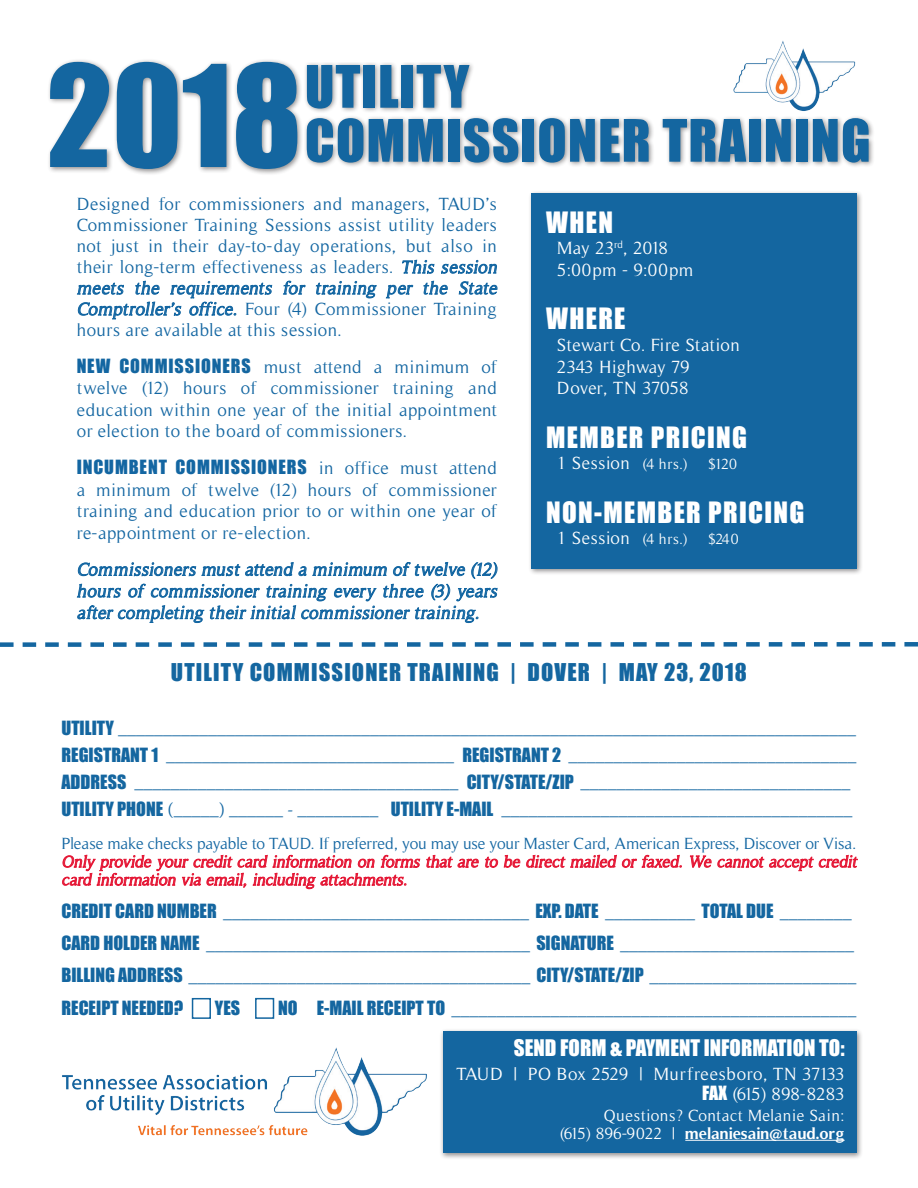
<style>
.page{position:relative;width:918px;height:1188px;background:#fff}
.page>*{position:absolute;margin:0;border:0;box-sizing:border-box;transform-origin:0 0}
.t1{font:130.5px "Impact";color:#1466a0}
.t2{font:54px "Impact";letter-spacing:.02em;color:#1466a0}
.t3{font:27px "Impact";letter-spacing:.05em;color:#fff}
.t4{font:22.5px "Impact";letter-spacing:.05em;color:#1466a0}
.t5{font:21px "Impact";color:#fff}
.t6{font:18px/21px "Timeless";letter-spacing:.03em;color:#1366a2;text-align:justify}
.t7{font:18px/27px "Minion Pro";color:#1366a2}
.t8{font:italic 18px/21.6px "Timeless";color:#1366a2;text-align:justify}
.t9{font:18px "Timeless";color:#fff}
.t10{font:18px "Myriad Pro";color:#1366a2}
.t11{font:18px "Timeless";letter-spacing:.025em;color:#fff}
.t12{font:18px "Timeless";letter-spacing:.03em;color:#fff}
.t13{font:18px "Impact";color:#1466a0}
.t14{font:18px "Timeless";letter-spacing:.06em;color:#fff}
.text{font:italic 16.5px/18px "Timeless";color:#e51836}
.text-2{font:16.5px "Timeless";letter-spacing:-.01em;color:#1366a2}
.t15{font:700 16.5px "Timeless";color:#fff}
.t16{font:16.5px "Timeless";letter-spacing:.03em;color:#fff}
.t17{font:15px "Timeless";letter-spacing:-.04em;color:#fff}
.s1{font-style:italic}
.s2{font-family:"Impact"}
.s3{font-family:"Impact";color:#1466a0}
.s4{font-size:15px}
.s5{font-weight:400}
</style>
<div class="page">
<svg style="left:283px;top:280px;width:23px;height:15px"></svg>
<svg style="left:316px;top:280px;width:61px;height:19px"></svg>
<svg style="left:386px;top:259px;width:112px;height:40px"></svg>
<svg style="left:77px;top:280px;width:196px;height:40px"></svg>
<svg style="left:77px;top:562px;width:421px;height:62px"></svg>
<svg style="left:0;top:642px;width:918px;height:5px"></svg>
<img style="left:62px;top:1047px;width:365px;height:89px">
<div style="left:528px;top:190px;width:335px;height:386px;background:#231f20;opacity:.5"></div>
<div style="left:531px;top:194px;width:325px;height:375px;background:#1466a0"></div>
<div style="left:439px;top:1028px;width:424px;height:132px;background:#231f20;opacity:.5"></div>
<div style="left:443px;top:1032px;width:413px;height:121px;background:#1466a0"></div>
<hr style="left:685px;top:1140px;width:160px;height:1px;background:#fff">
<div style="left:47px;top:59px;width:257px;height:117px;background:#231f20;opacity:.5"></div>
<div style="left:303px;top:62px;width:572px;height:107px;background:#231f20;opacity:.5"></div>
<svg style="left:485px;top:854px;width:197px;height:14px"></svg>
<svg style="left:690px;top:854px;width:168px;height:18px"></svg>
<svg style="left:62px;top:854px;width:417px;height:36px"></svg>
<div style="left:192px;top:998px;width:19px;height:21px;border:2px solid #1466a0"></div>
<div style="left:255px;top:998px;width:19px;height:21px;border:2px solid #1466a0"></div>
<img style="left:728px;top:41px;width:131px;height:77px">
<p class="t1" style="left:47px;top:15px;width:256px">2018</p>
<p class="t2" style="left:305px;top:45px;width:166px">UTILITY</p>
<p class="t2" style="left:305px;top:99px;width:567px">COMMISSIONER TRAINING</p>
<p class="t6" style="left:77px;top:194px;width:425px;text-align:left">Designed for commissioners and managers, TAUD’s Commissioner Training Sessions assist utility leaders not just in their day-to-day operations, but also in their long-term effectiveness as leaders. <span class="s1">This session meets the requirements for training per the State Comptroller’s office.</span> Four (4) Commissioner Training hours are available at this session.</p>
<p class="t6" style="left:77px;top:356px;width:422px;line-height:21.6px"><span class="s2">NEW</span> <span class="s3">COMMISSIONERS</span> must attend a minimum of twelve (12) hours of commissioner training and education within one year of the initial appointment or election to the board of commissioners.</p>
<p class="t6" style="left:77px;top:457px;width:422px;line-height:21.6px"><span class="s2">INCUMBENT COMMISSIONERS</span> in office must attend a minimum of twelve (12) hours of commissioner training and education prior to or within one year of re-appointment or re-election.</p>
<p class="t8" style="left:77px;top:559px;width:425px">Commissioners must attend a minimum of twelve (12) hours of commissioner training every three (3) years after completing their initial commissioner training.</p>
<p class="t3" style="left:546px;top:201px;width:68px">WHEN</p>
<p class="t9" style="left:557px;top:238px;width:112px">May 23<sup>rd</sup>, 2018</p>
<p class="t14" style="left:557px;top:260px;width:138px">5:00pm - 9:00pm</p>
<p class="t3" style="left:546px;top:298px;width:81px">WHERE</p>
<p class="t9" style="left:557px;top:335px;width:184px">Stewart Co. Fire Station</p>
<p class="t9" style="left:557px;top:356px;width:134px">2343 Highway 79</p>
<p class="t9" style="left:557px;top:378px;width:133px">Dover, TN 37058</p>
<p class="t3" style="left:546px;top:416px;width:202px">MEMBER PRICING</p>
<p class="t12" style="left:557px;top:453px;width:132px">1 Session <span class="s4">(4 hrs.)</span></p>
<p class="t17" style="left:708px;top:456px;width:30px">$120</p>
<p class="t3" style="left:546px;top:491px;width:260px">NON-MEMBER PRICING</p>
<p class="t12" style="left:557px;top:528px;width:132px">1 Session <span class="s4">(4 hrs.)</span></p>
<p class="t17" style="left:708px;top:531px;width:32px">$240</p>
<p class="t4" style="left:171px;top:655px;width:577px">UTILITY COMMISSIONER TRAINING | DOVER | MAY 23, 2018</p>
<p class="t7" style="left:62px;top:715px;width:796px"><span class="s3">UTILITY</span> __________________________________________________________________________________</p>
<p class="t7" style="left:62px;top:742px;width:796px"><span class="s3">REGISTRANT 1</span> ________________________________ <span class="s3">REGISTRANT 2</span> ________________________________<br><span class="s3">ADDRESS</span> ____________________________________ <span class="s3">CITY/STATE/ZIP</span> ______________________________</p>
<p class="t7" style="left:62px;top:796px;width:793px"><span class="s3">UTILITY PHONE</span> (_____) ______ - _________ <span class="s3">UTILITY E-MAIL</span> _______________________________________</p>
<p class="text-2" style="left:62px;top:834px;width:796px">Please make checks payable to TAUD. If preferred, you may use your Master Card, American Express, Discover or Visa.</p>
<p class="text" style="left:62px;top:853px;width:800px">Only provide your credit card information on forms that are to be direct mailed or faxed. We cannot accept credit card information via email, including attachments.</p>
<p class="t7" style="left:62px;top:898px;width:792px"><span class="s3">CREDIT CARD NUMBER</span> __________________________________ <span class="s3">EXP. DATE</span> __________ <span class="s3">TOTAL DUE</span> ________</p>
<p class="t7" style="left:62px;top:931px;width:794px"><span class="s3">CARD HOLDER NAME</span> ____________________________________ <span class="s3">SIGNATURE</span> __________________________</p>
<p class="t7" style="left:62px;top:963px;width:796px"><span class="s3">BILLING ADDRESS</span> ______________________________________ <span class="s3">CITY/STATE/ZIP</span> _______________________</p>
<p class="t13" style="left:62px;top:994px;width:123px">RECEIPT NEEDED?</p>
<p class="t13" style="left:215px;top:994px;width:27px">YES</p>
<p class="t10" style="left:278px;top:998px;width:580px"><span class="s3">NO E-MAIL RECEIPT TO</span> _____________________________________________</p>
<p class="t5" style="left:514px;top:1032px;width:332px">SEND FORM &amp; PAYMENT INFORMATION TO:</p>
<p class="t11" style="left:456px;top:1064px;width:390px">TAUD | PO Box 2529 | Murfreesboro, TN 37133</p>
<p class="t9" style="left:702px;top:1084px;width:144px"><span class="s2">FAX</span> (615) 898-8283</p>
<p class="t16" style="left:604px;top:1106px;width:242px">Questions? Contact Melanie Sain:</p>
<p class="t15" style="left:560px;top:1123px;width:286px"><span class="s5">(615) 896-9022 |</span> melaniesain@taud.org</p>
</div>
